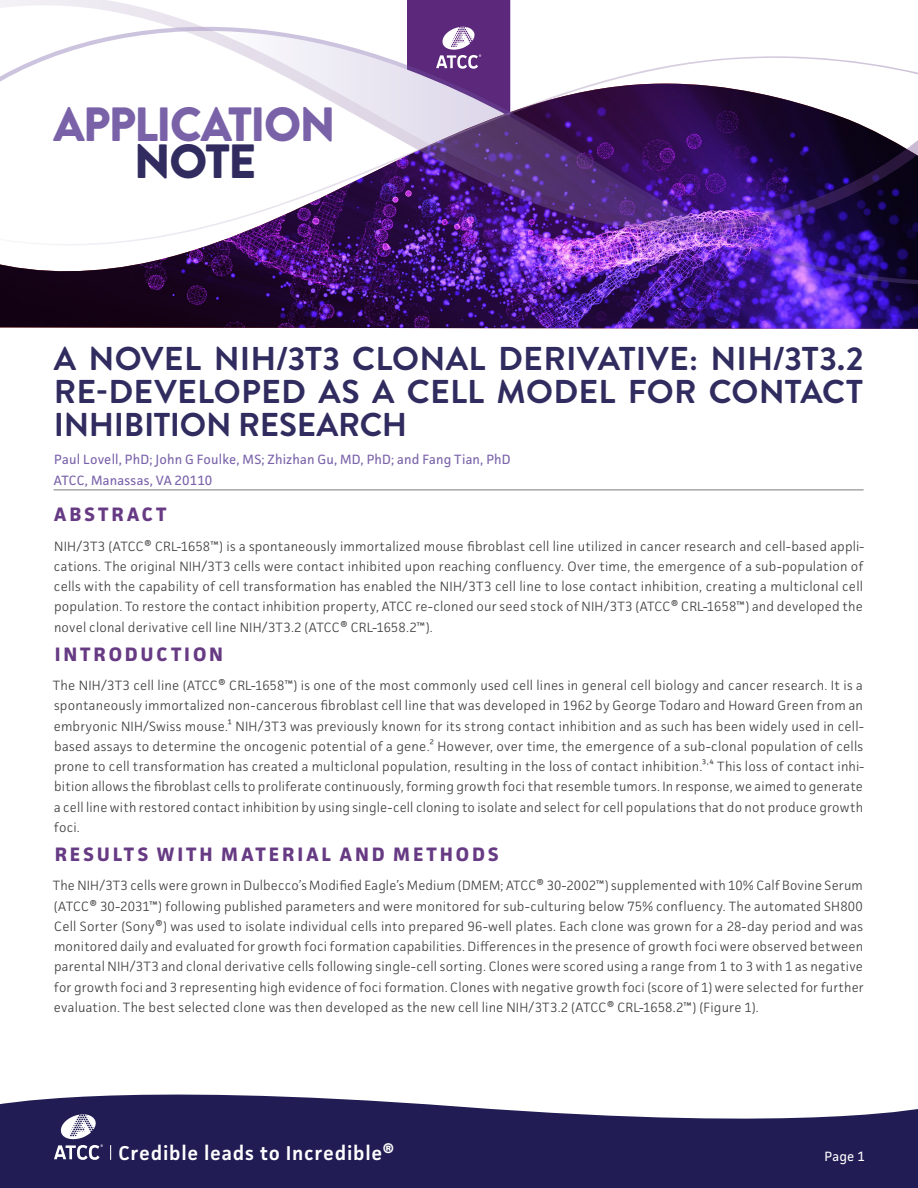
<style>
.page{position:relative;width:918px;height:1188px;background:#fff}
.page>*{position:absolute;margin:0;border:0;box-sizing:border-box;transform-origin:0 0}
.t1{font:900 48px "Brandon Grotesque";letter-spacing:-.04em;color:#7a62a9}
.t2{font:900 48px "Brandon Grotesque";color:#312c5f}
.t3{font:700 33px/33px "Brandon Grotesque";color:#312c5f;text-align:justify}
.t4{font:600 20.1px "Facit";letter-spacing:.035em;color:#fff}
.t5{font:700 19.5px "Facit";letter-spacing:.15em;color:#673a84}
.t6{font:300 13.5px/20.2px "Facit";letter-spacing:.01em;color:#3e3e3f;text-align:justify}
.Author{font:13.5px/20.2px "Facit";letter-spacing:.01em;color:#7a62a9}
.t7{font:13.5px "Facit";color:#fff}
</style>
<div class="page">
<img style="left:0;top:287px;width:918px;height:42px">
<img style="left:0;top:246px;width:918px;height:41px">
<svg style="left:0;top:0;width:511px;height:56px"></svg>
<svg style="left:0;top:56px;width:918px;height:190px"></svg>
<svg style="left:0;top:1094px;width:918px;height:94px;background:#3f3b6a"></svg>
<svg style="left:54px;top:1112px;width:49px;height:48px"></svg>
<svg style="left:110px;top:1145px;width:1px;height:15px"></svg>
<svg style="left:407px;top:0;width:103px;height:117px;background:#825b9c"></svg>
<hr style="left:54px;top:489px;width:810px;height:2px;background:#a7a8aa">
<h1 class="t1" style="left:53px;top:90px;width:284px">APPLICATION</h1>
<h1 class="t2" style="left:134px;top:128px;width:124px">NOTE</h1>
<h1 class="t3" style="left:54px;top:343px;width:811px">A NOVEL NIH/3T3 CLONAL DERIVATIVE: NIH/3T3.2<br>RE-DEVELOPED AS A CELL MODEL FOR CONTACT INHIBITION RESEARCH</h1>
<p class="Author" style="left:54px;top:449px;width:458px">Paul Lovell, PhD; John G Foulke, MS; Zhizhan Gu, MD, PhD; and Fang Tian, PhD<br>ATCC, Manassas, VA 20110</p>
<h2 class="t5" style="left:54px;top:502px;width:114px">ABSTRACT</h2>
<p class="t6" style="left:54px;top:536px;width:812px">NIH/3T3 (ATCC® CRL-1658™) is a spontaneously immortalized mouse fibroblast cell line utilized in cancer research and cell-based appli&shy;cations. The original NIH/3T3 cells were contact inhibited upon reaching confluency. Over time, the emergence of a sub-population of cells with the capability of cell transformation has enabled the NIH/3T3 cell line to lose contact inhibition, creating a multiclonal cell population. To restore the contact inhibition property, ATCC re-cloned our seed stock of NIH/3T3 (ATCC® CRL-1658™) and developed the novel clonal derivative cell line NIH/3T3.2 (ATCC® CRL-1658.2™).</p>
<h2 class="t5" style="left:55px;top:642px;width:170px">INTRODUCTION</h2>
<p class="t6" style="left:53px;top:675px;width:813px">The NIH/3T3 cell line (ATCC® CRL-1658™) is one of the most commonly used cell lines in general cell biology and cancer research. It is a spontaneously immortalized non-cancerous fibroblast cell line that was developed in 1962 by George Todaro and Howard Green from an embryonic NIH/Swiss mouse.¹ NIH/3T3 was previously known for its strong contact inhibition and as such has been widely used in cell&shy;based assays to determine the oncogenic potential of a gene.² However, over time, the emergence of a sub-clonal population of cells prone to cell transformation has created a multiclonal population, resulting in the loss of contact inhibition.³,⁴ This loss of contact inhi&shy;bition allows the fibroblast cells to proliferate continuously, forming growth foci that resemble tumors. In response, we aimed to generate a cell line with restored contact inhibition by using single-cell cloning to isolate and select for cell populations that do not produce growth foci.</p>
<h2 class="t5" style="left:55px;top:842px;width:445px">RESULTS WITH MATERIAL AND METHODS</h2>
<p class="t6" style="left:53px;top:875px;width:813px">The NIH/3T3 cells were grown in Dulbecco’s Modified Eagle’s Medium (DMEM; ATCC® 30-2002™) supplemented with 10% Calf Bovine Serum (ATCC® 30-2031™) following published parameters and were monitored for sub-culturing below 75% confluency. The automated SH800<br>Cell Sorter (Sony®) was used to isolate individual cells into prepared 96-well plates. Each clone was grown for a 28-day period and was monitored daily and evaluated for growth foci formation capabilities. Differences in the presence of growth foci were observed between parental NIH/3T3 and clonal derivative cells following single-cell sorting. Clones were scored using a range from 1 to 3 with 1 as negative for growth foci and 3 representing high evidence of foci formation. Clones with negative growth foci (score of 1) were selected for further evaluation. The best selected clone was then developed as the new cell line NIH/3T3.2 (ATCC® CRL-1658.2™) (Figure 1).</p>
<h3 class="t4" style="left:118px;top:1141px;width:277px">Credible leads to Incredible®</h3>
<p class="t7" style="left:824px;top:1148px;width:42px">Page 1</p>
</div>
